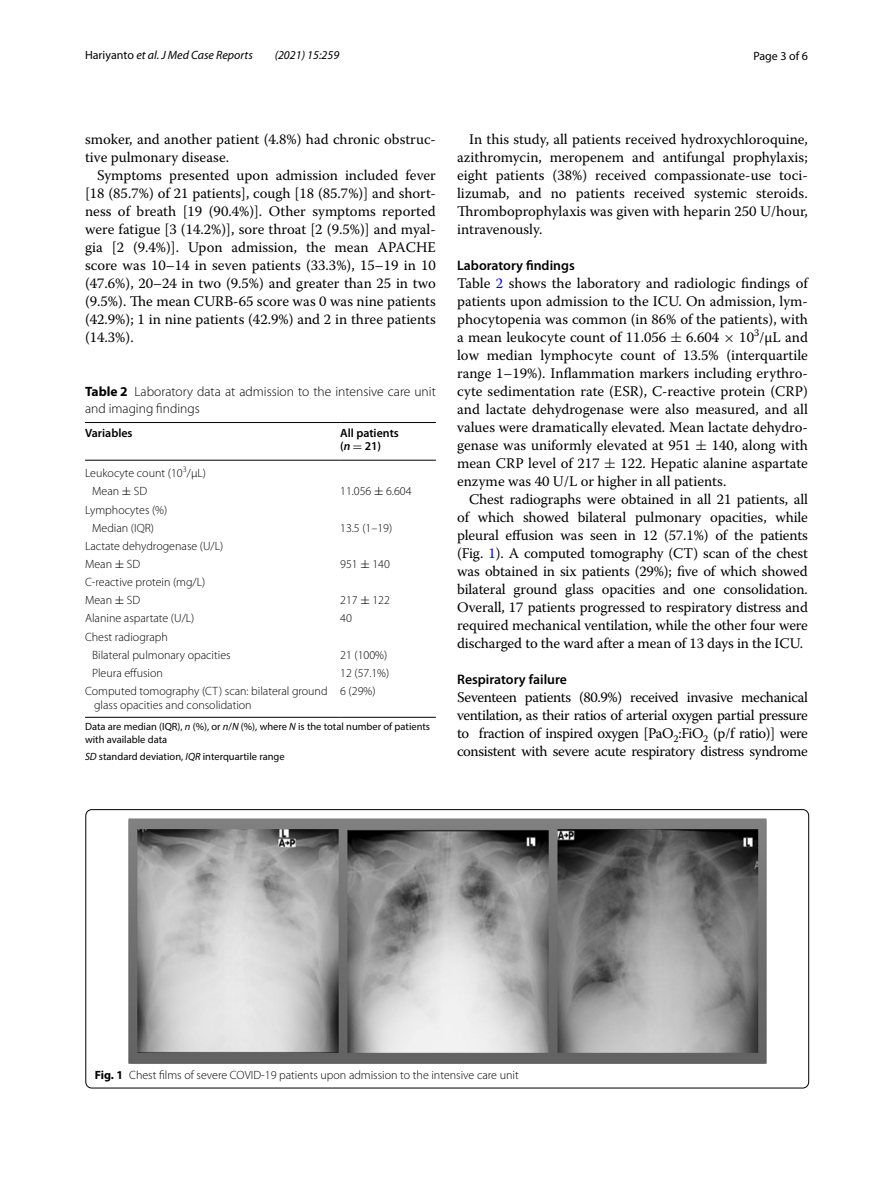
<style>
.page{position:relative;width:893px;height:1187px;background:#fff}
.page>*{position:absolute;margin:0;border:0;box-sizing:border-box;transform-origin:0 0}
.t1{font:14.7px/18px "Warnock Pro";color:#000;text-align:justify}
.t2{font:600 13.8px "Myriad Pro";color:#000}
.t3{font:300 13.5px/16.5px "Myriad Pro";color:#000}
.t4{font:300 12px/18.1px "Myriad Pro";color:#000}
.t5{font:italic 12px "Myriad Pro";color:#000}
.t6{font:600 12px/13.5px "Myriad Pro";color:#000}
.t7{font:12px "Myriad Pro";color:#000}
.t8{font:10.5px/12.8px "Myriad Pro";color:#000}
.s1{font-style:normal}
.s2{font-weight:700}
.s3{font-style:italic}
.s4{font-family:"MTSY";font-weight:400}
.s5{color:#00f}
.s6{font-family:"MTSY"}
</style>
<div class="page">
<hr style="left:85px;top:422px;width:255px;height:1px;background:#000">
<hr style="left:85px;top:460px;width:255px;height:1px;background:#000">
<hr style="left:340px;top:422px;width:96px;height:1px;background:#000">
<hr style="left:340px;top:460px;width:96px;height:1px;background:#000">
<hr style="left:85px;top:717px;width:255px;height:1px;background:#000">
<hr style="left:340px;top:717px;width:96px;height:1px;background:#000">
<img style="left:128px;top:818px;width:638px;height:245px">
<p class="t5" style="left:85px;top:48px;width:169px"><span class="s1">Hariyanto</span> et al. J Med Case Reports</p>
<p class="t5" style="left:275px;top:48px;width:66px">(2021) 15:259</p>
<p class="t7" style="left:753px;top:48px;width:56px">Page 3 of 6</p>
<p class="t1" style="left:85px;top:130px;width:352px">smoker, and another patient (4.8%) had chronic obstruc&shy;tive pulmonary disease.</p>
<p class="t1" style="left:85px;top:166px;width:352px;text-indent:12px">Symptoms presented upon admission included fever [18 (85.7%) of 21 patients], cough [18 (85.7%)] and short&shy;ness of breath [19 (90.4%)]. Other symptoms reported were fatigue [3 (14.2%)], sore throat [2 (9.5%)] and myal&shy;gia [2 (9.4%)]. Upon admission, the mean APACHE score was 10–14 in seven patients (33.3%), 15–19 in 10 (47.6%), 20–24 in two (9.5%) and greater than 25 in two (9.5%). The mean CURB-65 score was 0 was nine patients (42.9%); 1 in nine patients (42.9%) and 2 in three patients (14.3%).</p>
<p class="t3" style="left:85px;top:383px;width:352px"><span class="s2">Table 2</span> Laboratory data at admission to the intensive care unit and imaging findings</p>
<p class="t6" style="left:85px;top:426px;width:49px">Variables</p>
<p class="t6" style="left:340px;top:426px;width:60px">All patients (<span class="s3">n</span> <span class="s4">=</span> 21)</p>
<p class="t4" style="left:92px;top:464px;width:115px;text-indent:-7px">Leukocyte count (10<sup>3</sup>/µL)<br>Mean <span class="s4">±</span> SD</p>
<p class="t4" style="left:340px;top:482px;width:73px">11.056 <span class="s4">±</span> 6.604</p>
<p class="t4" style="left:85px;top:500px;width:84px;text-align:center">Lymphocytes (%)<br>Median (IQR)</p>
<p class="t4" style="left:85px;top:537px;width:140px">Lactate dehydrogenase (U/L)<br>Mean <span class="s4">±</span> SD</p>
<p class="t4" style="left:85px;top:573px;width:122px">C-reactive protein (mg/L)<br>Mean <span class="s4">±</span> SD</p>
<p class="t4" style="left:340px;top:519px;width:54px">13.5 (1–19)</p>
<p class="t4" style="left:340px;top:555px;width:51px">951 <span class="s4">±</span> 140</p>
<p class="t4" style="left:340px;top:591px;width:51px">217 <span class="s4">±</span> 122</p>
<p class="t4" style="left:85px;top:609px;width:111px">Alanine aspartate (U/L)</p>
<p class="t4" style="left:340px;top:609px;width:13px">40</p>
<p class="t4" style="left:92px;top:627px;width:140px;text-indent:-7px">Chest radiograph<br>Bilateral pulmonary opacities</p>
<p class="t4" style="left:340px;top:646px;width:49px">21 (100%)</p>
<p class="t4" style="left:92px;top:664px;width:72px">Pleura effusion</p>
<p class="t4" style="left:340px;top:664px;width:51px">12 (57.1%)</p>
<p class="t4" style="left:94px;top:684px;width:235px;line-height:13.5px;text-indent:-9px">Computed tomography (CT) scan: bilateral ground glass opacities and consolidation</p>
<p class="t4" style="left:340px;top:682px;width:37px">6 (29%)</p>
<p class="t8" style="left:85px;top:720px;width:347px">Data are median (IQR), <span class="s3">n</span> (%), or <span class="s3">n</span>/<span class="s3">N</span> (%), where <span class="s3">N</span> is the total number of patients with available data</p>
<p class="t8" style="left:85px;top:749px;width:201px"><span class="s3">SD</span> standard deviation, <span class="s3">IQR</span> interquartile range</p>
<p class="t1" style="left:457px;top:130px;width:352px;text-indent:12px">In this study, all patients received hydroxychloroquine, azithromycin, meropenem and antifungal prophylaxis; eight patients (38%) received compassionate-use toci&shy;lizumab, and no patients received systemic steroids.<br>Thromboprophylaxis was given with heparin 250 U/hour, intravenously.</p>
<p class="t2" style="left:457px;top:256px;width:119px">Laboratory findings</p>
<p class="t1" style="left:457px;top:274px;width:352px">Table <span class="s5">2</span> shows the laboratory and radiologic findings of patients upon admission to the ICU. On admission, lym&shy;phocytopenia was common (in 86% of the patients), with a mean leukocyte count of 11.056 <span class="s6">±</span> 6.604 <span class="s6">×</span> 10<sup>3</sup>/μL and low median lymphocyte count of 13.5% (interquartile range 1–19%). Inflammation markers including erythro&shy;cyte sedimentation rate (ESR), C-reactive protein (CRP) and lactate dehydrogenase were also measured, and all values were dramatically elevated. Mean lactate dehydro&shy;genase was uniformly elevated at 951 <span class="s6">±</span> 140, along with mean CRP level of 217 <span class="s6">±</span> 122. Hepatic alanine aspartate enzyme was 40 U/L or higher in all patients.</p>
<p class="t1" style="left:457px;top:490px;width:352px;text-indent:12px">Chest radiographs were obtained in all 21 patients, all of which showed bilateral pulmonary opacities, while pleural effusion was seen in 12 (57.1%) of the patients (Fig. <span class="s5">1</span>). A computed tomography (CT) scan of the chest was obtained in six patients (29%); five of which showed bilateral ground glass opacities and one consolidation.<br>Overall, 17 patients progressed to respiratory distress and required mechanical ventilation, while the other four were discharged to the ward after a mean of 13 days in the ICU.</p>
<p class="t2" style="left:457px;top:670px;width:111px">Respiratory failure</p>
<p class="t1" style="left:457px;top:688px;width:352px">Seventeen patients (80.9%) received invasive mechanical ventilation, as their ratios of arterial oxygen partial pressure to fraction of inspired oxygen [PaO<sub>2</sub>:FiO<sub>2</sub> (p/f ratio)] were consistent with severe acute respiratory distress syndrome</p>
<p class="t4" style="left:95px;top:1065px;width:425px"><span class="s2">Fig. 1</span> Chest films of severe COVID-19 patients upon admission to the intensive care unit</p>
</div>
